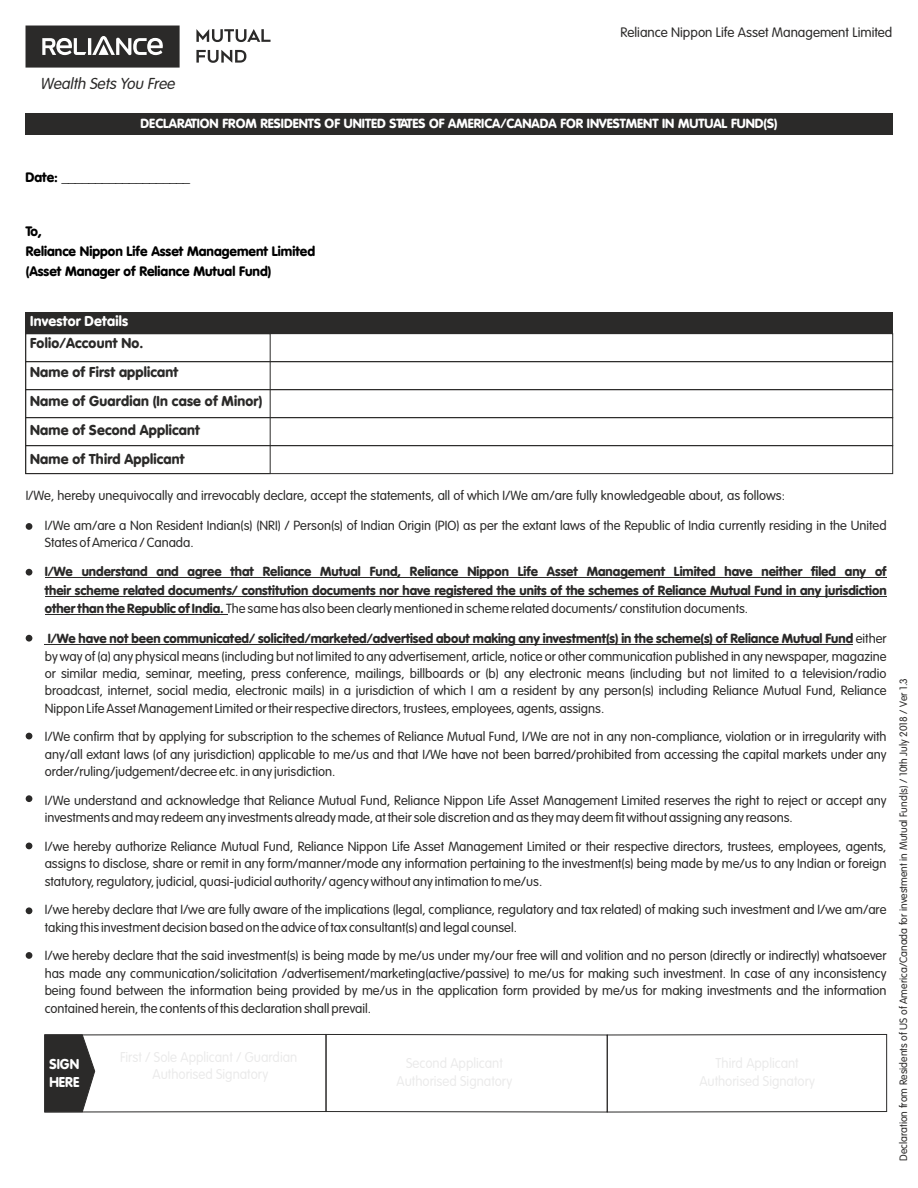
<style>
.page{position:relative;width:918px;height:1188px;background:#fff}
.page>*{position:absolute;margin:0;border:0;box-sizing:border-box;transform-origin:0 0}
.t1{font:italic 300 15.6px "VAG Rounded Std";color:#2b2a29}
.t2{font:900 14.1px/29px "VAG Rounded Std";letter-spacing:.015em;color:#2b2a29}
.t3{font:900 14.1px/17.9px "VAG Rounded Std";letter-spacing:.015em;color:#fefefe}
.t4{font:900 13.5px/20.1px "VAG Rounded Std";color:#000}
.t5{font:300 13.5px "VAG Rounded Std";color:#2b2a29}
.t6{font:300 13.05px/17.4px "VAG Rounded Std";color:#2b2a29;text-align:justify}
.t7{font:900 13.05px/18.3px "VAG Rounded Std";color:#2b2a29;text-align:justify}
.t8{font:900 13.05px "VAG Rounded Std";color:#fff}
.t9{font:300 10.5px "VAG Rounded Std";color:#2b2a29}
.s1{font-weight:300}
.s2{font-weight:900}
</style>
<div class="page">
<svg style="left:196px;top:29px;width:75px;height:13px"></svg>
<svg style="left:196px;top:50px;width:50px;height:13px"></svg>
<div style="left:26px;top:26px;width:154px;height:42px;background:#2b2a29"></div>
<hr style="left:88px;top:38px;width:3px;height:17px;background:#fefefe">
<svg style="left:42px;top:38px;width:44px;height:17px"></svg>
<svg style="left:92px;top:36px;width:71px;height:19px"></svg>
<div style="left:26px;top:113px;width:867px;height:22px;background:#2b2a29"></div>
<svg style="left:44px;top:1034px;width:843px;height:79px"></svg>
<div style="left:26px;top:312px;width:867px;height:22px;background:#2b2a29"></div>
<div style="left:25px;top:333px;width:868px;height:29px;border:1px solid #2b2a29"></div>
<div style="left:25px;top:333px;width:246px;height:141px;border:1px solid #2b2a29"></div>
<div style="left:25px;top:361px;width:868px;height:29px;border:1px solid #2b2a29"></div>
<div style="left:25px;top:389px;width:868px;height:29px;border:1px solid #2b2a29"></div>
<div style="left:25px;top:417px;width:868px;height:29px;border:1px solid #2b2a29"></div>
<div style="left:25px;top:445px;width:868px;height:29px;border:1px solid #2b2a29"></div>
<hr style="left:45px;top:578px;width:842px;height:1px;background:#2b2a29">
<hr style="left:45px;top:596px;width:842px;height:1px;background:#2b2a29">
<hr style="left:45px;top:614px;width:183px;height:1px;background:#2b2a29">
<hr style="left:45px;top:644px;width:808px;height:1px;background:#2b2a29">
<div style="left:26px;top:523px;width:6px;height:7px;background:#2b2a29;border-radius:50%"></div>
<div style="left:26px;top:569px;width:6px;height:7px;background:#2b2a29;border-radius:50%"></div>
<div style="left:26px;top:635px;width:6px;height:7px;background:#2b2a29;border-radius:50%"></div>
<svg style="left:26px;top:733px;width:6px;height:6px"></svg>
<div style="left:26px;top:795px;width:6px;height:7px;background:#2b2a29;border-radius:50%"></div>
<svg style="left:26px;top:843px;width:6px;height:6px"></svg>
<div style="left:26px;top:907px;width:6px;height:7px;background:#2b2a29;border-radius:50%"></div>
<div style="left:26px;top:952px;width:6px;height:7px;background:#2b2a29;border-radius:50%"></div>
<p class="t5" style="left:621px;top:26px;width:273px">Reliance Nippon Life Asset Management Limited</p>
<p class="t1" style="left:40px;top:77px;width:139px">Wealth Sets You Free</p>
<p class="t8" style="left:141px;top:118px;width:638px">DECLARATION FROM RESIDENTS OF UNITED STATES OF AMERICA/CANADA FOR INVESTMENT IN MUTUAL FUND(S)</p>
<p class="t4" style="left:26px;top:169px;width:166px">Date: ___________________</p>
<p class="t4" style="left:26px;top:222px;width:291px">To,<br>Reliance Nippon Life Asset Management Limited (Asset Manager of Reliance Mutual Fund)</p>
<p class="t3" style="left:30px;top:313px;width:99px">Investor Details</p>
<p class="t2" style="left:30px;top:330px;width:234px">Folio/Account No.<br>Name of First applicant<br>Name of Guardian (In case of Minor)<br>Name of Second Applicant<br>Name of Third Applicant</p>
<p class="t6" style="left:26px;top:488px;width:761px">I/We, hereby unequivocally and irrevocably declare, accept the statements, all of which I/We am/are fully knowledgeable about, as follows:</p>
<p class="t6" style="left:45px;top:517px;width:843px">I/We am/are a Non Resident Indian(s) (NRI) / Person(s) of Indian Origin (PIO) as per the extant laws of the Republic of India currently residing in the United<br>States of America / Canada.</p>
<p class="t7" style="left:45px;top:564px;width:843px">I/We understand and agree that Reliance Mutual Fund, Reliance Nippon Life Asset Management Limited have neither filed any of their scheme related documents/ constitution documents nor have registered the units of the schemes of Reliance Mutual Fund in any jurisdiction other than the Republic of India. <span class="s1">The same has also been clearly mentioned in scheme related documents/ constitution documents.</span></p>
<p class="t6" style="left:45px;top:630px;width:843px"><span class="s2">I/We have not been communicated/ solicited/marketed/advertised about making any investment(s) in the scheme(s) of Reliance Mutual Fund</span> either by way of (a) any physical means (including but not limited to any advertisement, article, notice or other communication published in any newspaper, magazine or similar media, seminar, meeting, press conference, mailings, billboards or (b) any electronic means (including but not limited to a television/radio broadcast, internet, social media, electronic mails) in a jurisdiction of which I am a resident by any person(s) including Reliance Mutual Fund, Reliance Nippon Life Asset Management Limited or their respective directors, trustees, employees, agents, assigns.</p>
<p class="t6" style="left:45px;top:729px;width:843px">I/We confirm that by applying for subscription to the schemes of Reliance Mutual Fund, I/We are not in any non-compliance, violation or in irregularity with any/all extant laws (of any jurisdiction) applicable to me/us and that I/We have not been barred/prohibited from accessing the capital markets under any order/ruling/judgement/decree etc. in any jurisdiction.</p>
<p class="t6" style="left:45px;top:793px;width:843px">I/We understand and acknowledge that Reliance Mutual Fund, Reliance Nippon Life Asset Management Limited reserves the right to reject or accept any investments and may redeem any investments already made, at their sole discretion and as they may deem fit without assigning any reasons.</p>
<p class="t6" style="left:45px;top:839px;width:843px">I/we hereby authorize Reliance Mutual Fund, Reliance Nippon Life Asset Management Limited or their respective directors, trustees, employees, agents, assigns to disclose, share or remit in any form/manner/mode any information pertaining to the investment(s) being made by me/us to any Indian or foreign statutory, regulatory, judicial, quasi-judicial authority/ agency without any intimation to me/us.</p>
<p class="t6" style="left:45px;top:902px;width:843px">I/we hereby declare that I/we are fully aware of the implications (legal, compliance, regulatory and tax related) of making such investment and I/we am/are taking this investment decision based on the advice of tax consultant(s) and legal counsel.</p>
<p class="t6" style="left:45px;top:948px;width:843px">I/we hereby declare that the said investment(s) is being made by me/us under my/our free will and volition and no person (directly or indirectly) whatsoever has made any communication/solicitation /advertisement/marketing(active/passive) to me/us for making such investment. In case of any inconsistency being found between the information being provided by me/us in the application form provided by me/us for making investments and the information contained herein, the contents of this declaration shall prevail.</p>
<p class="t3" style="left:49px;top:1057px;width:31px">SIGN<br>HERE</p>
<p class="t9" style="left:899px;top:1161px;width:485px;rotate:-90deg">Declaration from Residents of US of America/Canada for investment in Mutual Fund(s) / 10th July 2018 / Ver 1.3</p>
</div>
